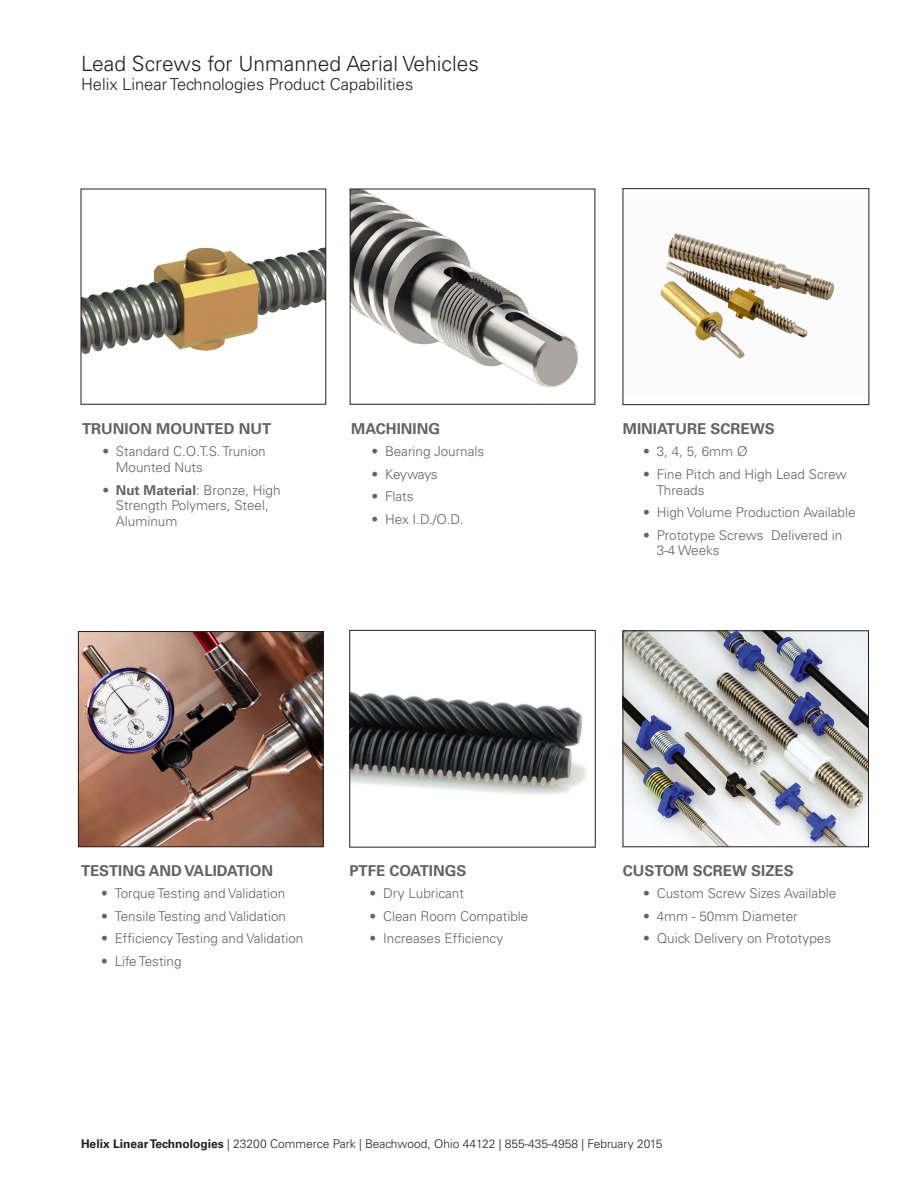
<style>
.page{position:relative;width:918px;height:1188px;background:#fff}
.page>*{position:absolute;margin:0;border:0;box-sizing:border-box;transform-origin:0 0}
.t1{font:300 21px "Univers LT";color:#231f20}
.t2{font:300 16.5px "Univers LT";color:#231f20}
.headers{font:700 15px "Univers LT";color:#636366}
.t3{font:300 13.5px/15.8px "Univers LT";color:#636366}
.t4{font:300 13.5px "Univers LT";letter-spacing:-.02em;color:#636366}
.t5{font:300 12px "Univers LT";color:#231f20}
.s1{font-weight:700}
</style>
<div class="page">
<img style="left:352px;top:191px;width:226px;height:196px">
<div style="left:350px;top:189px;width:245px;height:216px;border:1px solid #231f20"></div>
<img style="left:83px;top:247px;width:241px;height:107px">
<div style="left:81px;top:189px;width:245px;height:216px;border:1px solid #231f20"></div>
<img style="left:625px;top:632px;width:242px;height:213px">
<div style="left:623px;top:630px;width:246px;height:217px;border:1px solid #231f20"></div>
<img style="left:80px;top:633px;width:242px;height:212px">
<div style="left:78px;top:631px;width:246px;height:216px;border:1px solid #231f20"></div>
<img style="left:351px;top:692px;width:236px;height:103px">
<div style="left:349px;top:630px;width:247px;height:218px;border:1px solid #231f20"></div>
<img style="left:660px;top:233px;width:183px;height:126px">
<div style="left:623px;top:188px;width:246px;height:217px;border:1px solid #231f20"></div>
<p class="t1" style="left:81px;top:51px;width:399px">Lead Screws for Unmanned Aerial Vehicles</p>
<p class="t2" style="left:81px;top:75px;width:334px">Helix Linear Technologies Product Capabilities</p>
<p class="headers" style="left:82px;top:420px;width:191px">TRUNION MOUNTED NUT</p>
<p class="t3" style="left:116px;top:444px;width:151px;text-indent:-14px">• Standard C.O.T.S. Trunion<br>Mounted Nuts</p>
<p class="t3" style="left:116px;top:482px;width:166px;text-indent:-14px">• <span class="s1">Nut Material</span>: Bronze, High<br>Strength Polymers, Steel,<br>Aluminum</p>
<p class="headers" style="left:351px;top:420px;width:90px">MACHINING</p>
<p class="t3" style="left:372px;top:444px;width:114px">• Bearing Journals</p>
<p class="t4" style="left:372px;top:466px;width:68px">• Keyways</p>
<p class="t3" style="left:372px;top:489px;width:43px">• Flats</p>
<p class="t3" style="left:372px;top:511px;width:93px">• Hex I.D./O.D.</p>
<p class="headers" style="left:623px;top:420px;width:153px">MINIATURE SCREWS</p>
<p class="t3" style="left:643px;top:444px;width:106px">• 3, 4, 5, 6mm Ø</p>
<p class="t3" style="left:657px;top:466px;width:192px;text-indent:-14px">• Fine Pitch and High Lead Screw<br>Threads</p>
<p class="t3" style="left:643px;top:504px;width:214px">• High Volume Production Available</p>
<p class="t3" style="left:657px;top:527px;width:187px;text-indent:-14px">• Prototype Screws Delivered in<br>3-4 Weeks</p>
<p class="headers" style="left:81px;top:862px;width:194px">TESTING AND VALIDATION</p>
<p class="t3" style="left:101px;top:886px;width:186px">• Torque Testing and Validation</p>
<p class="t3" style="left:101px;top:908px;width:186px">• Tensile Testing and Validation</p>
<p class="t3" style="left:101px;top:931px;width:204px">• Efficiency Testing and Validation</p>
<p class="t3" style="left:101px;top:953px;width:82px">• Life Testing</p>
<p class="headers" style="left:349px;top:862px;width:119px">PTFE COATINGS</p>
<p class="t3" style="left:370px;top:886px;width:96px">• Dry Lubricant</p>
<p class="t3" style="left:370px;top:908px;width:160px">• Clean Room Compatible</p>
<p class="t3" style="left:370px;top:931px;width:135px">• Increases Efficiency</p>
<p class="headers" style="left:623px;top:862px;width:172px">CUSTOM SCREW SIZES</p>
<p class="t3" style="left:643px;top:886px;width:195px">• Custom Screw Sizes Available</p>
<p class="t3" style="left:643px;top:908px;width:156px">• 4mm - 50mm Diameter</p>
<p class="t3" style="left:643px;top:931px;width:189px">• Quick Delivery on Prototypes</p>
<p class="t5" style="left:81px;top:1136px;width:583px"><span class="s1">Helix Linear Technologies</span> | 23200 Commerce Park | Beachwood, Ohio 44122 | 855-435-4958 | February 2015</p>
</div>
